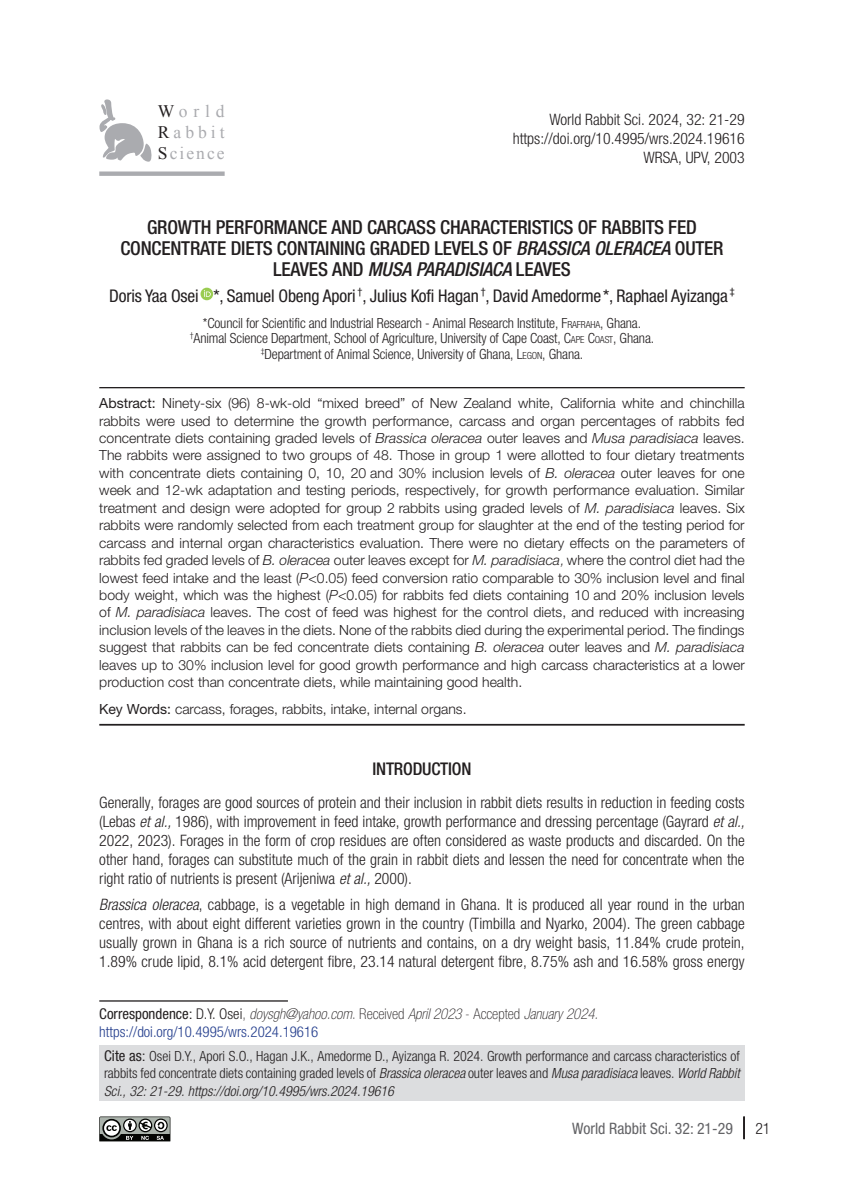
<style>
.page{position:relative;width:844px;height:1191px;background:#fff}
.page>*{position:absolute;margin:0;border:0;box-sizing:border-box;transform-origin:0 0}
.t1{font:500 condensed 19.25px/21px "Helvetica Neue LTW1 G";letter-spacing:-.01em;color:#231f20;text-align:center}
.t2{font:condensed 17.5px "Helvetica Neue LTW1 G";letter-spacing:-.01em;color:#231f20}
.t3{font:17.5px/21px "Times New Roman";letter-spacing:.23em;color:#aaabaf;text-align:justify}
.t4{font:500 condensed 17.5px "Helvetica Neue LTW1 G";letter-spacing:-.01em;color:#231f20}
.t5{font:300 condensed 15.75px/18.9px "Helvetica Neue LTW1 G";color:#231f20;text-align:justify}
.t6{font:condensed 15.75px "Helvetica Neue LTW1 G";color:#636366}
.t7{font:300 condensed 15.75px "Helvetica Neue LTW1 G";color:#231f20}
.t8{font:300 condensed 14.88px/17.8px "Helvetica Neue LTW1 G";color:#253f8e}
.t9{font:300 14px/17.5px "Helvetica Neue LTW1 G";color:#231f20;text-align:justify}
.t10{font:300 condensed 14px/15.8px "Helvetica Neue LTW1 G";letter-spacing:-.01em;color:#231f20;text-align:center}
.s1{color:#231f20}
.s2{font-style:italic}
.s3{font-style:inherit}
.s4{font-size:9.8px}
.s5{font-weight:400}
.s6{font-style:italic;font-stretch:condensed}
.s7{font-weight:400;color:#231f20}
.s8{font-family:"Arial";font-weight:400;font-stretch:normal;font-size:14px;color:#231f20}
.s9{font-weight:100;color:#231f20}
.s10{font-weight:100;font-style:italic;color:#231f20}
.s11{font-weight:400;font-size:14.88px}
.s12{font-family:"Arial";font-weight:400;font-stretch:normal}
</style>
<div class="page">
<svg style="left:743px;top:1116px;width:1px;height:23px"></svg>
<hr style="left:99px;top:387px;width:645px;height:1px;background:#231f20">
<hr style="left:99px;top:724px;width:645px;height:1px;background:#231f20">
<div style="left:200px;top:288px;width:13px;height:12px;background:#9acc51;border-radius:50%"></div>
<svg style="left:204px;top:290px;width:7px;height:7px"></svg>
<div style="left:99px;top:1045px;width:645px;height:55px;background:#dcdddf"></div>
<hr style="left:99px;top:1000px;width:189px;height:1px;background:#231f20">
<div style="left:99px;top:171px;width:125px;height:5px;background:#aaabaf"></div>
<svg style="left:99px;top:99px;width:53px;height:63px"></svg>
<svg style="left:99px;top:1116px;width:72px;height:26px"></svg>
<p class="t3" style="left:158px;top:100px;width:68px"><span class="s1">W</span>orld <span class="s1">R</span>abbit <span class="s1">S</span>cience</p>
<p class="t5" style="left:512px;top:110px;width:233px;text-align:right">World Rabbit Sci. 2024, 32: 21-29 https://doi.org/10.4995/wrs.2024.19616<br>WRSA, UPV, 2003</p>
<h1 class="t1" style="left:120px;top:217px;width:604px">GROWTH PERFORMANCE AND CARCASS CHARACTERISTICS OF RABBITS FED<br>CONCENTRATE DIETS CONTAINING GRADED LEVELS OF <span class="s2">BRASSICA OLERACEA</span> OUTER<br>LEAVES AND <span class="s2">MUSA PARADISIACA</span> LEAVES</h1>
<p class="t2" style="left:109px;top:285px;width:626px">Doris Yaa Osei *, Samuel Obeng Apori <sup>†</sup>, Julius Kofi Hagan <sup>†</sup>, David Amedorme*, Raphael Ayizanga <sup>‡</sup></p>
<p class="t10" style="left:190px;top:315px;width:466px">*Council for Scientific and Industrial Research - Animal Research Institute, <span class="s3">F</span><span class="s4">RAFRAHA</span>, Ghana. <sup>†</sup>Animal Science Department, School of Agriculture, University of Cape Coast, <span class="s3">C</span><span class="s4">APE</span> <span class="s3">C</span><span class="s4">OAST</span>, Ghana. <sup>‡</sup>Department of Animal Science, University of Ghana, <span class="s3">L</span><span class="s4">EGON</span>, Ghana.</p>
<p class="t9" style="left:99px;top:394px;width:646px"><span class="s5">Abstract:</span> Ninety-six (96) 8-wk-old “mixed breed” of New Zealand white, California white and chinchilla rabbits were used to determine the growth performance, carcass and organ percentages of rabbits fed concentrate diets containing graded levels of <span class="s2">Brassica oleracea</span> outer leaves and <span class="s2">Musa paradisiaca</span> leaves.<br>The rabbits were assigned to two groups of 48. Those in group 1 were allotted to four dietary treatments with concentrate diets containing 0, 10, 20 and 30% inclusion levels of <span class="s2">B. oleracea</span> outer leaves for one week and 12-wk adaptation and testing periods, respectively, for growth performance evaluation. Similar treatment and design were adopted for group 2 rabbits using graded levels of <span class="s2">M. paradisiaca</span> leaves. Six rabbits were randomly selected from each treatment group for slaughter at the end of the testing period for carcass and internal organ characteristics evaluation. There were no dietary effects on the parameters of rabbits fed graded levels of <span class="s2">B. oleracea</span> outer leaves except for <span class="s2">M. paradisiaca</span><span class="s6">,</span> where the control diet had the lowest feed intake and the least (<span class="s2">P</span>&lt;0.05) feed conversion ratio comparable to 30% inclusion level and final body weight, which was the highest (<span class="s2">P</span>&lt;0.05) for rabbits fed diets containing 10 and 20% inclusion levels of <span class="s2">M. paradisiaca</span> leaves. The cost of feed was highest for the control diets, and reduced with increasing inclusion levels of the leaves in the diets. None of the rabbits died during the experimental period. The findings suggest that rabbits can be fed concentrate diets containing <span class="s2">B. oleracea</span> outer leaves and <span class="s2">M. paradisiaca </span>leaves up to 30% inclusion level for good growth performance and high carcass characteristics at a lower production cost than concentrate diets, while maintaining good health.</p>
<p class="t9" style="left:99px;top:700px;width:368px"><span class="s5">Key Words:</span> carcass, forages, rabbits, intake, internal organs.</p>
<p class="t4" style="left:372px;top:758px;width:101px">INTRODUCTION</p>
<p class="t5" style="left:99px;top:793px;width:646px">Generally, forages are good sources of protein and their inclusion in rabbit diets results in reduction in feeding costs (Lebas <span class="s2">et al.,</span> 1986), with improvement in feed intake, growth performance and dressing percentage (Gayrard <span class="s2">et al., </span>2022, 2023). Forages in the form of crop residues are often considered as waste products and discarded. On the other hand, forages can substitute much of the grain in rabbit diets and lessen the need for concentrate when the right ratio of nutrients is present (Arijeniwa <span class="s2">et al.,</span> 2000).</p>
<p class="t5" style="left:99px;top:895px;width:646px"><span class="s2">Brassica oleracea</span>, cabbage, is a vegetable in high demand in Ghana. It is produced all year round in the urban centres, with about eight different varieties grown in the country (Timbilla and Nyarko, 2004). The green cabbage usually grown in Ghana is a rich source of nutrients and contains, on a dry weight basis, 11.84% crude protein, 1.89% crude lipid, 8.1% acid detergent fibre, 23.14 natural detergent fibre, 8.75% ash and 16.58% gross energy</p>
<p class="t8" style="left:99px;top:1005px;width:500px"><span class="s7">Correspondence</span><span class="s8">:</span> <span class="s1">D.Y. Osei</span><span class="s9">,</span> <span class="s10">doysgh@yahoo.com</span><span class="s9">. Received</span> <span class="s10">April 2023</span> <span class="s9">- Accepted</span> <span class="s10">January 2024. </span>https://doi.org/10.4995/wrs.2024.19616</p>
<p class="t10" style="left:104px;top:1047px;width:637px;line-height:17.5px;text-align:justify"><span class="s11">Cite as</span><span class="s12">:</span> Osei D.Y., Apori S.O., Hagan J.K., Amedorme D., Ayizanga R. 2024. Growth performance and carcass characteristics of rabbits fed concentrate diets containing graded levels of <span class="s2">Brassica oleracea</span> outer leaves and <span class="s2">Musa paradisiaca</span> leaves. <span class="s2">World Rabbit Sci., 32: 21-29. https://doi.org/10.4995/wrs.2024.19616</span></p>
<p class="t6" style="left:572px;top:1119px;width:162px">World Rabbit Sci. 32: 21-29</p>
<p class="t7" style="left:755px;top:1119px;width:17px">21</p>
</div>
